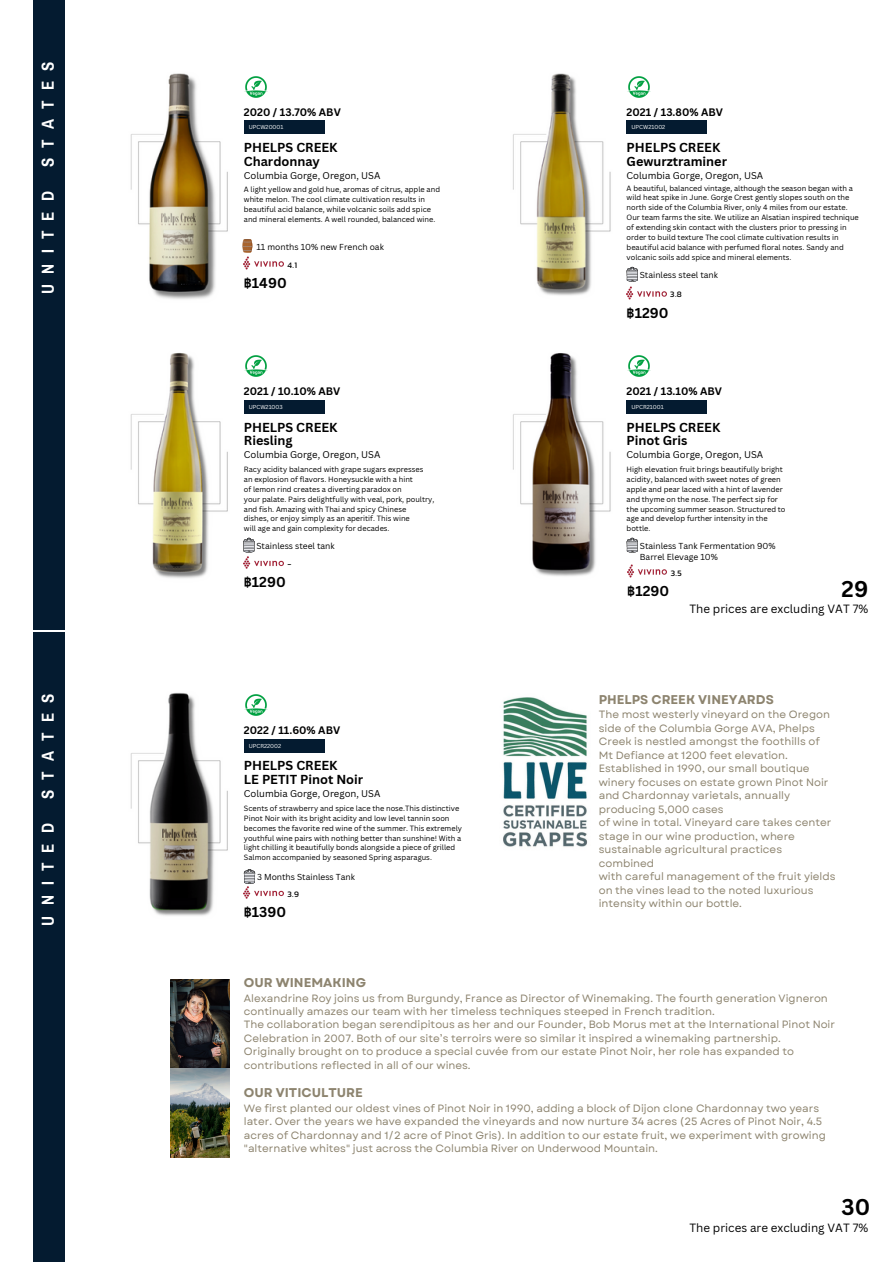
<style>
.page{position:relative;width:894px;height:1264px;background:#fff}
.page>*{position:absolute;margin:0;border:0;box-sizing:border-box;transform-origin:0 0}
.t1{font:700 22.2px "Canva Sans";color:#000}
.t2{font:700 16.95px "Archivo Narrow";letter-spacing:.6em;color:#fff}
.t3{font:700 13.95px "Canva Sans";color:#000}
.t4{font:700 12.75px "Canva Sans";color:#000}
.t5{font:700 12.75px "Garet";color:#8d846f}
.t6{font:11.55px "Canva Sans";color:#000}
.t7{font:10.5px/13.5px "Garet";color:#8d846f}
.t8{font:700 10.5px "Canva Sans";color:#000}
.t9{font:9.45px "Canva Sans";color:#000}
.t10{font:8.4px "Canva Sans";color:#000}
.t11{font:8.4px "Kanit";color:#000}
.t12{font:7.35px/9.9px "Canva Sans";color:#000}
.t13{font:5.55px "Canva Sans";color:#fff}
.s1{font-family:"Noto Sans Thai"}
</style>
<div class="page">
<img style="left:64px;top:63px;width:235px;height:240px">
<svg style="left:242px;top:239px;width:11px;height:14px"></svg>
<div style="left:244px;top:121px;width:80px;height:13px;background:#041b30"></div>
<img style="left:244px;top:256px;width:39px;height:14px">
<img style="left:244px;top:75px;width:23px;height:24px">
<img style="left:513px;top:73px;width:168px;height:223px">
<div style="left:626px;top:121px;width:81px;height:13px;background:#041b30"></div>
<img style="left:626px;top:286px;width:40px;height:14px">
<img style="left:626px;top:75px;width:24px;height:24px">
<img style="left:64px;top:342px;width:235px;height:240px">
<div style="left:33px;top:0;width:31px;height:629px;background:#041b30"></div>
<div style="left:244px;top:400px;width:80px;height:13px;background:#041b30"></div>
<img style="left:244px;top:555px;width:39px;height:14px">
<img style="left:244px;top:355px;width:23px;height:23px">
<img style="left:513px;top:353px;width:168px;height:223px">
<div style="left:626px;top:400px;width:81px;height:13px;background:#041b30"></div>
<img style="left:626px;top:355px;width:24px;height:23px">
<svg style="left:243px;top:538px;width:11px;height:14px"></svg>
<svg style="left:626px;top:267px;width:11px;height:14px"></svg>
<img style="left:627px;top:564px;width:39px;height:14px">
<svg style="left:626px;top:538px;width:11px;height:14px"></svg>
<img style="left:64px;top:681px;width:235px;height:240px">
<div style="left:244px;top:739px;width:80px;height:13px;background:#041b30"></div>
<img style="left:244px;top:885px;width:39px;height:14px">
<img style="left:244px;top:693px;width:23px;height:24px">
<div style="left:33px;top:632px;width:31px;height:629px;background:#041b30"></div>
<svg style="left:244px;top:869px;width:11px;height:14px"></svg>
<img style="left:171px;top:979px;width:58px;height:178px">
<img style="left:503px;top:697px;width:85px;height:150px">
<p class="t2" style="left:39px;top:167px;width:107px;rotate:-90deg">STATES</p>
<p class="t2" style="left:39px;top:294px;width:104px;rotate:-90deg">UNITED</p>
<h5 class="t2" style="left:39px;top:799px;width:107px;rotate:-90deg">STATES</h5>
<h5 class="t2" style="left:39px;top:925px;width:104px;rotate:-90deg">UNITED</h5>
<h2 class="t8" style="left:244px;top:105px;width:98px">2020 / 13.70% ABV</h2>
<h4 class="t13" style="left:248px;top:123px;width:36px">UPCW20001</h4>
<h4 class="t4" style="left:244px;top:138px;width:95px">PHELPS CREEK</h4>
<p class="t9" style="left:244px;top:168px;width:138px">Columbia Gorge, Oregon, USA</p>
<h2 class="t4" style="left:244px;top:152px;width:78px">Chardonnay</h2>
<h1 class="t12" style="left:244px;top:185px;width:198px">A light yellow and gold hue, aromas of citrus, apple and white melon. The cool climate cultivation results in beautiful acid balance, while volcanic soils add spice and mineral elements. A well rounded, balanced wine.</h1>
<h3 class="t10" style="left:256px;top:241px;width:129px">11 months 10% new French oak</h3>
<p class="t11" style="left:287px;top:258px;width:11px">4.1</p>
<p class="t3" style="left:244px;top:273px;width:44px"><span class="s1">฿</span>1490</p>
<p class="t8" style="left:244px;top:384px;width:98px">2021 / 10.10% ABV</p>
<p class="t13" style="left:248px;top:403px;width:36px">UPCW21003</p>
<h3 class="t4" style="left:244px;top:418px;width:95px">PHELPS CREEK</h3>
<p class="t9" style="left:244px;top:448px;width:138px">Columbia Gorge, Oregon, USA</p>
<p class="t4" style="left:244px;top:431px;width:50px">Riesling</p>
<p class="t12" style="left:244px;top:464px;width:181px">Racy acidity balanced with grape sugars expresses</p>
<p class="t12" style="left:244px;top:474px;width:171px">an explosion of flavors. Honeysuckle with a hint</p>
<p class="t12" style="left:244px;top:484px;width:159px">of lemon rind creates a diverting paradox on</p>
<p class="t12" style="left:244px;top:494px;width:192px">your palate. Pairs delightfully with veal, pork, poultry,</p>
<p class="t12" style="left:244px;top:504px;width:164px">and fish. Amazing with Thai and spicy Chinese</p>
<p class="t12" style="left:244px;top:513px;width:167px">dishes, or enjoy simply as an aperitif. This wine</p>
<p class="t12" style="left:244px;top:523px;width:147px">will age and gain complexity for decades.</p>
<p class="t10" style="left:256px;top:540px;width:80px">Stainless steel tank</p>
<h3 class="t11" style="left:287px;top:557px;width:5px">-</h3>
<p class="t3" style="left:244px;top:572px;width:43px"><span class="s1">฿</span>1290</p>
<p class="t8" style="left:244px;top:723px;width:98px">2022 / 11.60% ABV</p>
<p class="t13" style="left:248px;top:741px;width:34px">UPCR22002</p>
<p class="t4" style="left:244px;top:756px;width:95px">PHELPS CREEK</p>
<p class="t9" style="left:244px;top:787px;width:138px">Columbia Gorge, Oregon, USA</p>
<p class="t4" style="left:244px;top:770px;width:121px">LE PETIT Pinot Noir</p>
<p class="t12" style="left:244px;top:803px;width:219px">Scents of strawberry and spice lace the nose.This distinctive Pinot Noir with its bright acidity and low level tannin soon becomes the favorite red wine of the summer. This extremely youthful wine pairs with nothing better than sunshine! With a light chilling it beautifully bonds alongside a piece of grilled</p>
<p class="t12" style="left:244px;top:852px;width:189px">Salmon accompanied by seasoned Spring asparagus.</p>
<p class="t11" style="left:287px;top:887px;width:13px">3.9</p>
<p class="t10" style="left:257px;top:871px;width:99px">3 Months Stainless Tank</p>
<p class="t3" style="left:244px;top:902px;width:44px"><span class="s1">฿</span>1390</p>
<p class="t8" style="left:626px;top:105px;width:98px">2021 / 13.80% ABV</p>
<h6 class="t13" style="left:631px;top:123px;width:35px">UPCW21002</h6>
<h6 class="t4" style="left:626px;top:138px;width:95px">PHELPS CREEK</h6>
<p class="t9" style="left:626px;top:168px;width:138px">Columbia Gorge, Oregon, USA</p>
<p class="t4" style="left:626px;top:152px;width:102px">Gewurztraminer</p>
<p class="t12" style="left:626px;top:183px;width:233px">A beautiful, balanced vintage, although the season began with a wild heat spike in June. Gorge Crest gently slopes south on the north side of the Columbia River, only 4 miles from our estate.<br>Our team farms the site. We utilize an Alsatian inspired technique of extending skin contact with the clusters prior to pressing in order to build texture The cool climate cultivation results in beautiful acid balance with perfumed floral notes. Sandy and volcanic soils add spice and mineral elements.</p>
<h6 class="t10" style="left:639px;top:269px;width:80px">Stainless steel tank</h6>
<h3 class="t11" style="left:670px;top:288px;width:13px">3.8</h3>
<p class="t3" style="left:626px;top:303px;width:43px"><span class="s1">฿</span>1290</p>
<h4 class="t8" style="left:626px;top:384px;width:97px">2021 / 13.10% ABV</h4>
<p class="t13" style="left:631px;top:403px;width:34px">UPCR21001</p>
<p class="t4" style="left:626px;top:418px;width:95px">PHELPS CREEK</p>
<p class="t9" style="left:626px;top:448px;width:138px">Columbia Gorge, Oregon, USA</p>
<h4 class="t4" style="left:626px;top:431px;width:62px">Pinot Gris</h4>
<p class="t12" style="left:626px;top:464px;width:158px">High elevation fruit brings beautifully bright</p>
<p class="t12" style="left:626px;top:474px;width:156px">acidity, balanced with sweet notes of green</p>
<h2 class="t12" style="left:626px;top:484px;width:158px">apple and pear laced with a hint of lavender</h2>
<h2 class="t12" style="left:626px;top:494px;width:153px">and thyme on the nose. The perfect sip for</h2>
<h3 class="t12" style="left:626px;top:504px;width:160px">the upcoming summer season. Structured to</h3>
<h3 class="t12" style="left:626px;top:513px;width:142px">age and develop further intensity in the</h3>
<h6 class="t12" style="left:626px;top:523px;width:25px">bottle.</h6>
<p class="t10" style="left:639px;top:540px;width:137px">Stainless Tank Fermentation 90%</p>
<p class="t10" style="left:639px;top:551px;width:80px">Barrel Elevage 10%</p>
<p class="t11" style="left:670px;top:566px;width:13px">3.5</p>
<p class="t3" style="left:627px;top:581px;width:43px"><span class="s1">฿</span>1290</p>
<p class="t1" style="left:841px;top:573px;width:28px">29</p>
<p class="t6" style="left:689px;top:601px;width:180px">The prices are excluding VAT 7%</p>
<p class="t5" style="left:598px;top:690px;width:176px">PHELPS CREEK VINEYARDS</p>
<p class="t7" style="left:598px;top:708px;width:238px">The most westerly vineyard on the Oregon side of the Columbia Gorge AVA, Phelps Creek is nestled amongst the foothills of Mt Defiance at 1200 feet elevation.<br>Established in 1990, our small boutique winery focuses on estate grown Pinot Noir and Chardonnay varietals, annually producing 5,000 cases<br>of wine in total. Vineyard care takes center stage in our wine production, where sustainable agricultural practices combined<br>with careful management of the fruit yields on the vines lead to the noted luxurious intensity within our bottle.</p>
<p class="t5" style="left:244px;top:973px;width:124px">OUR WINEMAKING</p>
<p class="t7" style="left:244px;top:991px;width:592px">Alexandrine Roy joins us from Burgundy, France as Director of Winemaking. The fourth generation Vigneron continually amazes our team with her timeless techniques steeped in French tradition.<br>The collaboration began serendipitous as her and our Founder, Bob Morus met at the International Pinot Noir Celebration in 2007. Both of our site’s terroirs were so similar it inspired a winemaking partnership.<br>Originally brought on to produce a special cuvée from our estate Pinot Noir, her role has expanded to contributions reflected in all of our wines.</p>
<h3 class="t5" style="left:244px;top:1083px;width:120px">OUR VITICULTURE</h3>
<h3 class="t7" style="left:244px;top:1101px;width:583px">We first planted our oldest vines of Pinot Noir in 1990, adding a block of Dijon clone Chardonnay two years later. Over the years we have expanded the vineyards and now nurture 34 acres (25 Acres of Pinot Noir, 4.5 acres of Chardonnay and 1/2 acre of Pinot Gris). In addition to our estate fruit, we experiment with growing "alternative whites" just across the Columbia River on Underwood Mountain.</h3>
<h3 class="t1" style="left:841px;top:1191px;width:30px">30</h3>
<p class="t6" style="left:689px;top:1219px;width:180px">The prices are excluding VAT 7%</p>
</div>
